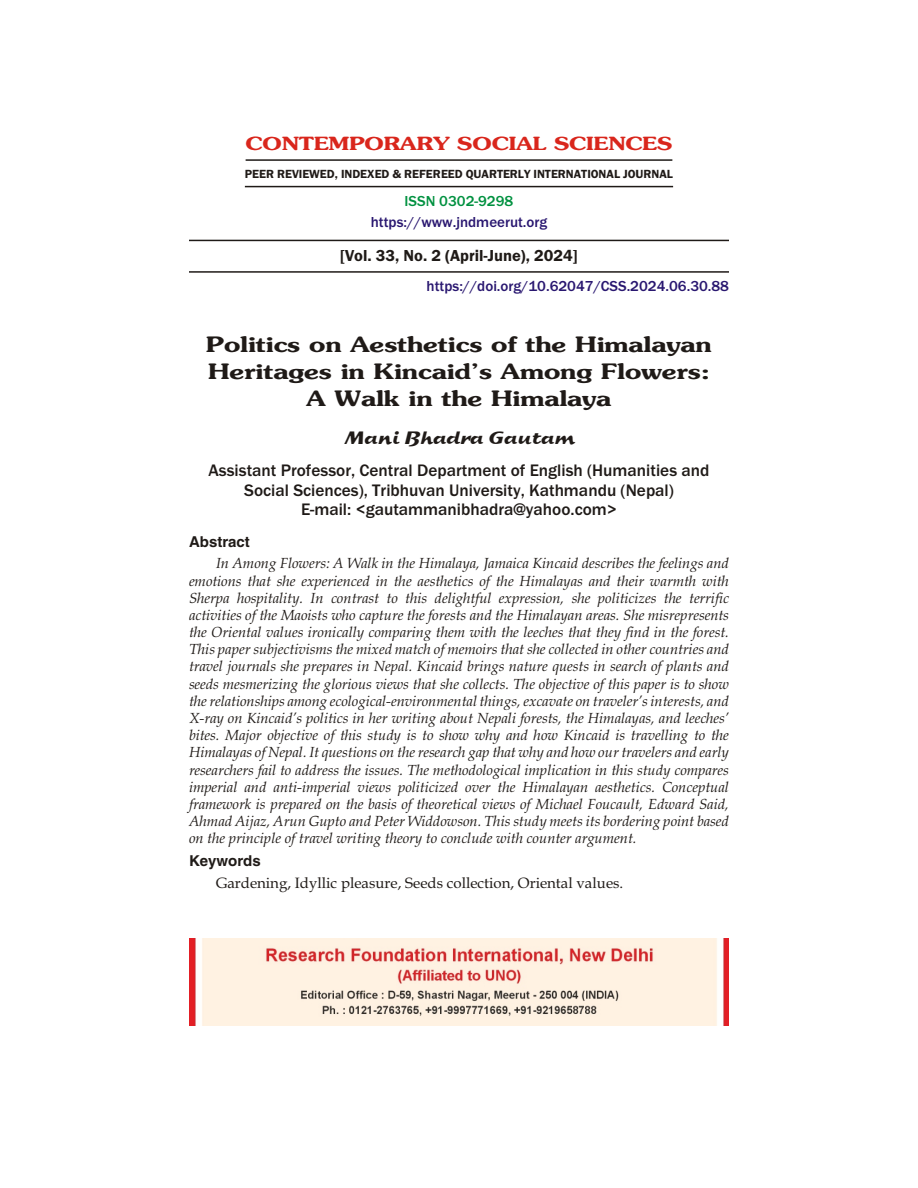
<style>
.page{position:relative;width:918px;height:1188px;background:#fff}
.page>*{position:absolute;margin:0;border:0;box-sizing:border-box;transform-origin:0 0}
.t1{font:21px/27px "Souvenir Light Bold Wd";color:#1f1a17;text-align:center}
.t2{font:18px "Souvenir Light Bold Wd";color:#d9261c}
.t3{font:18px "Sprint";color:#1f1a17}
.t4{font:500 17.25px/19.2px "Franklin Gothic";color:#1f1a17;text-align:center}
.t5{font:16.5px "Franklin Gothic Demi";color:#1f1a17}
.t6{font:500 15px "Franklin Gothic";color:#291770}
.t7{font:15px "Book Antiqua";color:#1f1a17}
.t8{font:700 15px "Helvetica";color:#1f1a17}
.t9{font:500 15px "Franklin Gothic";color:#009140}
.t10{font:italic 14.7px/17.2px "Book Antiqua";color:#1f1a17;text-align:justify}
.t11{font:12.15px "Franklin Gothic Demi";letter-spacing:-.005em;color:#1f1a17}
</style>
<div class="page">
<hr style="left:246px;top:159px;width:426px;height:2px;background:#1f1a17">
<hr style="left:245px;top:186px;width:428px;height:1px;background:#1f1a17">
<hr style="left:189px;top:240px;width:540px;height:1px;background:#1f1a17">
<hr style="left:189px;top:271px;width:540px;height:2px;background:#1f1a17">
<img style="left:189px;top:939px;width:540px;height:87px">
<p class="t2" style="left:246px;top:137px;width:428px">CONTEMPORARY SOCIAL SCIENCES</p>
<p class="t11" style="left:245px;top:169px;width:430px">PEER REVIEWED, INDEXED &amp; REFEREED QUARTERLY INTERNATIONAL JOURNAL</p>
<p class="t9" style="left:405px;top:196px;width:110px">ISSN 0302-9298</p>
<p class="t6" style="left:371px;top:217px;width:178px">https://www.jndmeerut.org</p>
<p class="t5" style="left:340px;top:250px;width:239px">[Vol. 33, No. 2 (April-June), 2024]</p>
<p class="t6" style="left:427px;top:281px;width:304px">https://doi.org/10.62047/CSS.2024.06.30.88</p>
<h1 class="t1" style="left:206px;top:333px;width:507px">Politics on Aesthetics of the Himalayan<br>Heritages in Kincaid’s Among Flowers:<br>A Walk in the Himalaya</h1>
<p class="t3" style="left:344px;top:426px;width:232px">Mani Bhadra Gautam</p>
<p class="t4" style="left:209px;top:462px;width:502px">Assistant Professor, Central Department of English (Humanities and<br>Social Sciences), Tribhuvan University, Kathmandu (Nepal)<br>E-mail: &lt;gautammanibhadra@yahoo.com&gt;</p>
<p class="t8" style="left:189px;top:536px;width:62px">Abstract</p>
<p class="t10" style="left:189px;top:556px;width:542px;text-indent:27px">In Among Flowers: A Walk in the Himalaya, Jamaica Kincaid describes the feelings and emotions that she experienced in the aesthetics of the Himalayas and their warmth with Sherpa hospitality. In contrast to this delightful expression, she politicizes the terrific activities of the Maoists who capture the forests and the Himalayan areas. She misrepresents the Oriental values ironically comparing them with the leeches that they find in the forest.<br>This paper subjectivisms the mixed match of memoirs that she collected in other countries and travel journals she prepares in Nepal. Kincaid brings nature quests in search of plants and seeds mesmerizing the glorious views that she collects. The objective of this paper is to show the relationships among ecological-environmental things, excavate on traveler’s interests, and X-ray on Kincaid’s politics in her writing about Nepali forests, the Himalayas, and leeches’ bites. Major objective of this study is to show why and how Kincaid is travelling to the Himalayas of Nepal. It questions on the research gap that why and how our travelers and early researchers fail to address the issues. The methodological implication in this study compares imperial and anti-imperial views politicized over the Himalayan aesthetics. Conceptual framework is prepared on the basis of theoretical views of Michael Foucault, Edward Said, Ahmad Aijaz, Arun Gupto and Peter Widdowson. This study meets its bordering point based on the principle of travel writing theory to conclude with counter argument.</p>
<p class="t8" style="left:189px;top:855px;width:73px">Keywords</p>
<p class="t7" style="left:216px;top:878px;width:409px">Gardening, Idyllic pleasure, Seeds collection, Oriental values.</p>
</div>
